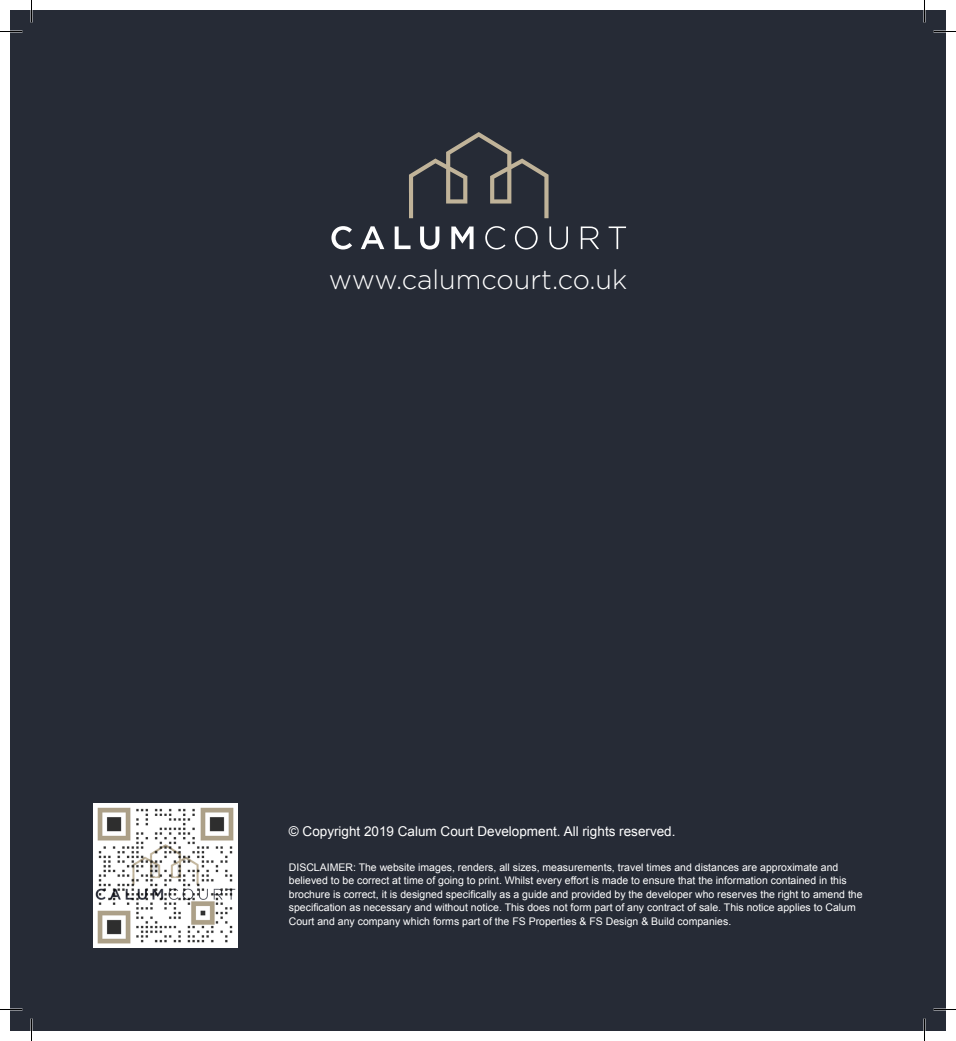
<style>
.page{position:relative;width:956px;height:1041px;background:#fff}
.page>*{position:absolute;margin:0;border:0;box-sizing:border-box;transform-origin:0 0}
.t1{font:300 27px "Gotham";color:#fff}
.t2{font:13.5px "Arial";color:#fff}
.t3{font:10.5px/13.5px "Arial";color:#fff}
</style>
<div class="page">
<div style="left:10px;top:10px;width:936px;height:1021px;background:#262b36"></div>
<img style="left:93px;top:803px;width:144px;height:144px">
<svg style="left:409px;top:132px;width:140px;height:86px"></svg>
<svg style="left:331px;top:226px;width:21px;height:23px"></svg>
<svg style="left:361px;top:226px;width:23px;height:23px"></svg>
<svg style="left:395px;top:227px;width:15px;height:22px"></svg>
<svg style="left:420px;top:227px;width:19px;height:22px"></svg>
<svg style="left:451px;top:227px;width:23px;height:22px"></svg>
<svg style="left:485px;top:226px;width:20px;height:23px"></svg>
<svg style="left:515px;top:226px;width:23px;height:23px"></svg>
<svg style="left:549px;top:227px;width:19px;height:22px"></svg>
<svg style="left:581px;top:227px;width:18px;height:22px"></svg>
<svg style="left:609px;top:227px;width:17px;height:22px"></svg>
<hr style="left:923px;top:0;width:2px;height:23px;background:#fff">
<hr style="left:923px;top:1018px;width:2px;height:23px;background:#fff">
<svg style="left:0;top:31px;width:22px;height:1px"></svg>
<svg style="left:933px;top:31px;width:23px;height:1px"></svg>
<svg style="left:0;top:1009px;width:22px;height:1px"></svg>
<svg style="left:933px;top:1009px;width:23px;height:1px"></svg>
<svg style="left:31px;top:0;width:1px;height:23px"></svg>
<svg style="left:31px;top:1018px;width:1px;height:23px"></svg>
<svg style="left:924px;top:0;width:1px;height:23px"></svg>
<svg style="left:924px;top:1018px;width:1px;height:23px"></svg>
<p class="t1" style="left:329px;top:263px;width:300px">www.calumcourt.co.uk</p>
<p class="t2" style="left:289px;top:822px;width:388px">© Copyright 2019 Calum Court Development. All rights reserved.</p>
<p class="t3" style="left:289px;top:860px;width:575px">DISCLAIMER: The website images, renders, all sizes, measurements, travel times and distances are approximate and believed to be correct at time of going to print. Whilst every effort is made to ensure that the information contained in this brochure is correct, it is designed specifically as a guide and provided by the developer who reserves the right to amend the specification as necessary and without notice. This does not form part of any contract of sale. This notice applies to Calum Court and any company which forms part of the FS Properties &amp; FS Design &amp; Build companies.</p>
</div>
